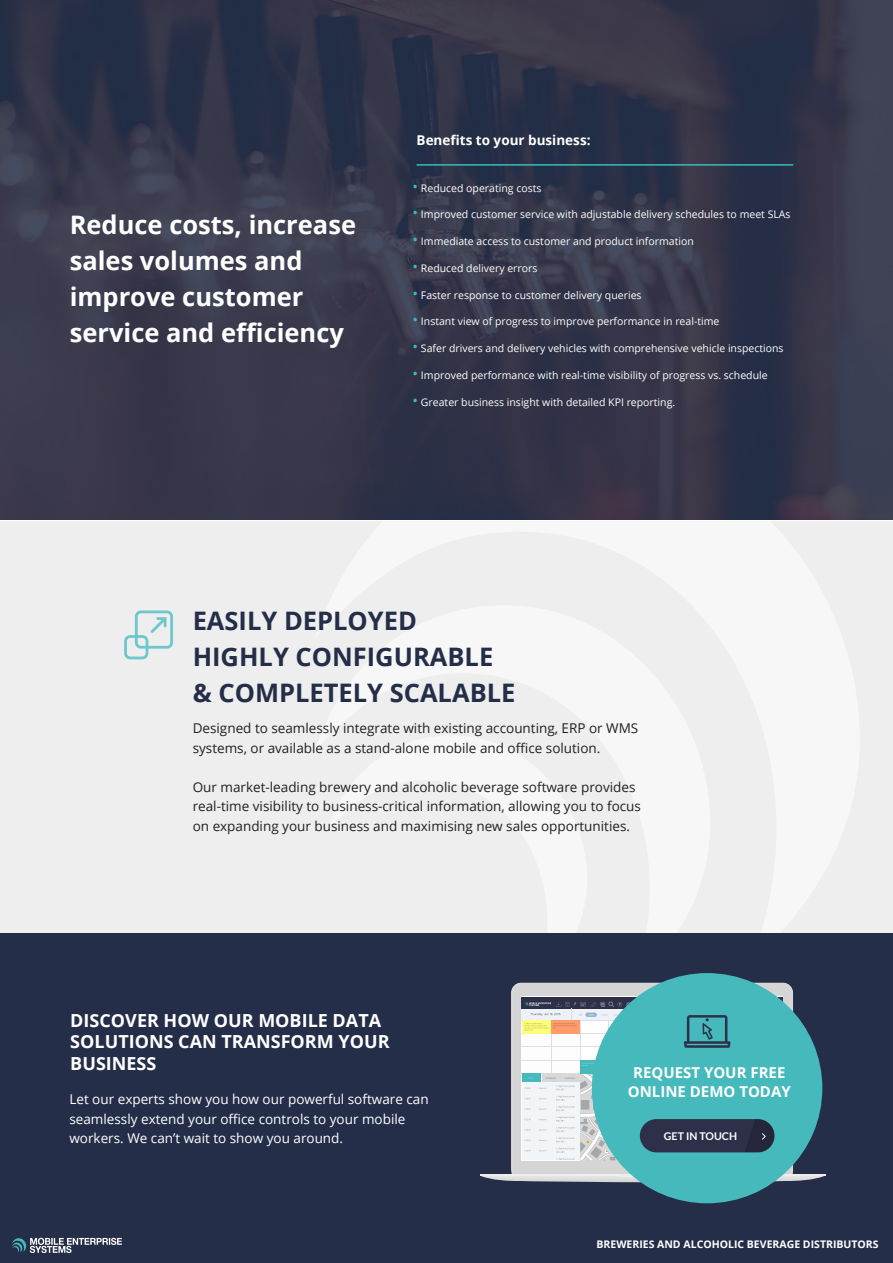
<style>
.page{position:relative;width:893px;height:1263px;background:#fff}
.page>*{position:absolute;margin:0;border:0;box-sizing:border-box;transform-origin:0 0}
.Heading_1_White{font:700 25.5px/36px "Open Sans";color:#fff}
.Heading_1{font:700 25.5px/36px "Open Sans";color:#252e49}
.Main_Sub_Heading{font:700 18px/21.6px "Open Sans";color:#fff}
.Heading_2_White{font:700 15px/19.5px "Open Sans";color:#fff;text-align:center}
.t1{font:13.5px "Open Sans";color:#231f20}
.t2{font:13.5px/19.5px "Open Sans";color:#fff}
.Heading_2_White-2{font:700 13.5px "Open Sans";color:#fff}
.t3{font:700 10.65px "Lato";color:#fff}
.t4{font:10.5px "Open Sans";color:#fff}
.t5{font:700 10.5px "Open Sans";color:#fff}
.s1{font-size:15px;color:#33beba}
</style>
<div class="page">
<div style="left:0;top:1228px;width:893px;height:35px;background:#252e49"></div>
<svg style="left:12px;top:1238px;width:110px;height:15px"></svg>
<div style="left:1px;top:522px;width:891px;height:519px;background:#edeeed"></div>
<svg style="left:0;top:0;width:893px;height:520px;fill:#373648"></svg>
<hr style="left:417px;top:164px;width:376px;height:2px;background:#33beba">
<div style="left:1px;top:933px;width:892px;height:295px;background:#252e49"></div>
<img style="left:606px;top:1160px;width:220px;height:38px">
<svg style="left:511px;top:982px;width:282px;height:192px"></svg>
<div style="left:522px;top:997px;width:261px;height:11px;background:#2d3048"></div>
<svg style="left:480px;top:1174px;width:345px;height:8px"></svg>
<div style="left:592px;top:973px;width:230px;height:230px;background:#45b9bb;border-radius:115px"></div>
<svg style="left:522px;top:1001px;width:261px;height:160px"></svg>
<svg style="left:124px;top:610px;width:49px;height:49px"></svg>
<p class="Heading_1_White" style="left:70px;top:206px;width:288px">Reduce costs, increase sales volumes and improve customer service and efficiency</p>
<p class="Heading_2_White-2" style="left:417px;top:131px;width:175px">Benefits to your business:</p>
<p class="t4" style="left:412px;top:181px;width:130px"><span class="s1">•</span> Reduced operating costs</p>
<p class="t4" style="left:412px;top:207px;width:380px"><span class="s1">•</span> Improved customer service with adjustable delivery schedules to meet SLAs</p>
<p class="t4" style="left:412px;top:234px;width:283px"><span class="s1">•</span> Immediate access to customer and product information</p>
<p class="t4" style="left:412px;top:261px;width:127px"><span class="s1">•</span> Reduced delivery errors</p>
<p class="t4" style="left:412px;top:288px;width:231px"><span class="s1">•</span> Faster response to customer delivery queries</p>
<p class="t4" style="left:412px;top:314px;width:308px"><span class="s1">•</span> Instant view of progress to improve performance in real-time</p>
<p class="t4" style="left:412px;top:341px;width:373px"><span class="s1">•</span> Safer drivers and delivery vehicles with comprehensive vehicle inspections</p>
<p class="t4" style="left:412px;top:368px;width:357px"><span class="s1">•</span> Improved performance with real-time visibility of progress vs. schedule</p>
<p class="t4" style="left:412px;top:395px;width:264px"><span class="s1">•</span> Greater business insight with detailed KPI reporting.</p>
<p class="Heading_1" style="left:193px;top:602px;width:324px">EASILY DEPLOYED<br>HIGHLY CONFIGURABLE &amp; COMPLETELY SCALABLE</p>
<p class="t1" style="left:193px;top:719px;width:447px">Designed to seamlessly integrate with existing accounting, ERP or WMS</p>
<p class="t1" style="left:193px;top:739px;width:409px">systems, or available as a stand-alone mobile and office solution.</p>
<p class="t1" style="left:193px;top:778px;width:444px">Our market-leading brewery and alcoholic beverage software provides</p>
<p class="t1" style="left:193px;top:797px;width:450px">real-time visibility to business-critical information, allowing you to focus</p>
<p class="t1" style="left:193px;top:817px;width:439px">on expanding your business and maximising new sales opportunities.</p>
<p class="Main_Sub_Heading" style="left:70px;top:1009px;width:321px">DISCOVER HOW OUR MOBILE DATA<br>SOLUTIONS CAN TRANSFORM YOUR<br>BUSINESS</p>
<p class="t2" style="left:69px;top:1089px;width:361px">Let our experts show you how our powerful software can seamlessly extend your office controls to your mobile workers. We can’t wait to show you around.</p>
<p class="Heading_2_White" style="left:628px;top:1062px;width:164px">REQUEST YOUR FREE<br>ONLINE DEMO TODAY</p>
<p class="t3" style="left:664px;top:1130px;width:75px">GET IN TOUCH</p>
<p class="t5" style="left:596px;top:1237px;width:284px">BREWERIES AND ALCOHOLIC BEVERAGE DISTRIBUTORS</p>
</div>
